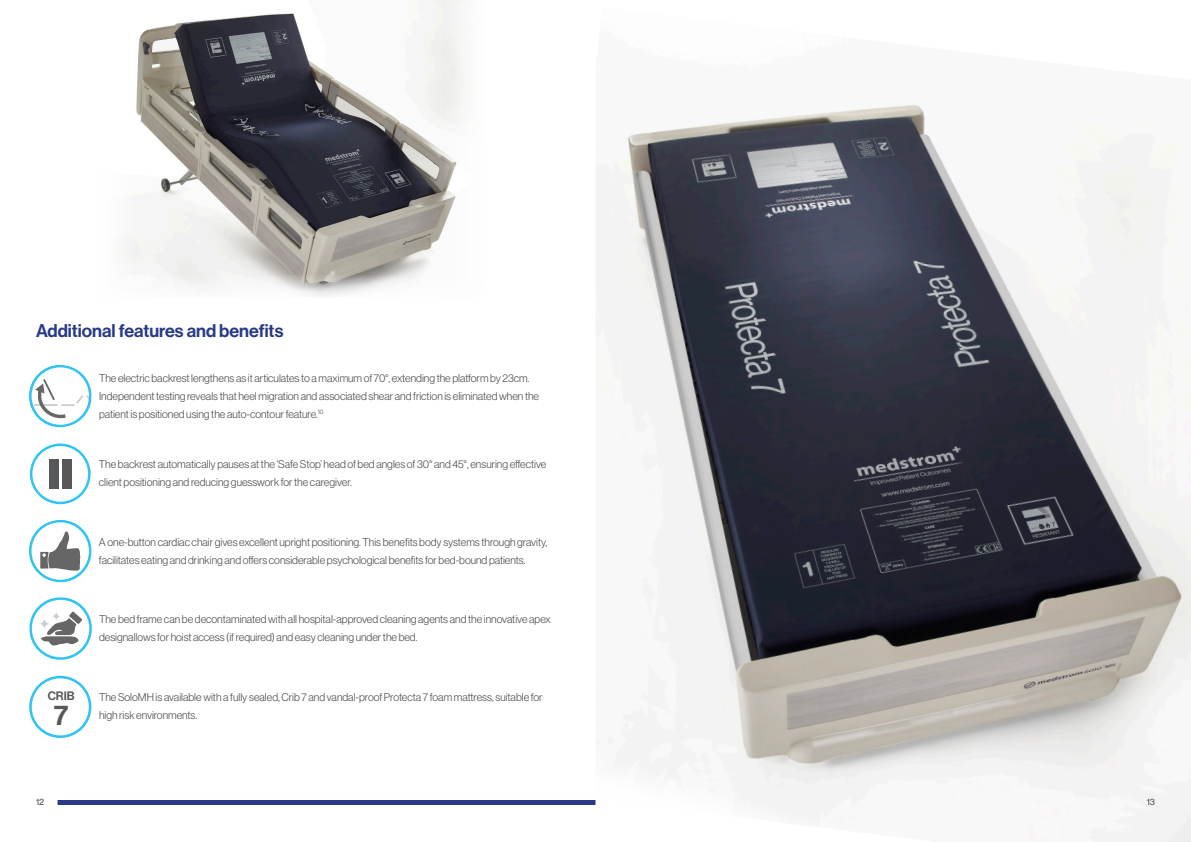
<style>
.page{position:relative;width:1191px;height:842px;background:#fff}
.page>*{position:absolute;margin:0;border:0;box-sizing:border-box;transform-origin:0 0}
.t1{font:28px "N Haas Grotesk DS Pro 65 Md";color:#57585a}
.t2{font:18px "N Haas Grotesk DS Pro 65 Md";color:#283a85}
.t3{font:12px "N Haas Grotesk DS Pro 65 Md";color:#57585a}
.t4{font:11px/18px "N Haas Grotesk DS Pro 45 Lt";color:#4b4c4d}
.t5{font:9px "N Haas Grotesk DS Pro 55 Rg";color:#3e3e3f}
</style>
<div class="page">
<img style="left:595px;top:105px;width:596px;height:737px">
<div style="left:58px;top:800px;width:537px;height:5px;background:#283a85"></div>
<img style="left:121px;top:0;width:324px;height:276px">
<svg style="left:29px;top:365px;width:63px;height:62px"></svg>
<svg style="left:30px;top:443px;width:61px;height:61px"></svg>
<svg style="left:29px;top:520px;width:63px;height:62px"></svg>
<svg style="left:29px;top:597px;width:63px;height:63px"></svg>
<svg style="left:29px;top:676px;width:62px;height:62px"></svg>
<div style="left:37px;top:684px;width:48px;height:48px;background:#fff;border-radius:50%"></div>
<div style="left:38px;top:451px;width:44px;height:45px;background:#fff;border-radius:50%"></div>
<div style="left:49px;top:459px;width:9px;height:29px;background:#57585a"></div>
<div style="left:62px;top:459px;width:10px;height:29px;background:#57585a"></div>
<p class="t2" style="left:36px;top:320px;width:249px">Additional features and benefits</p>
<p class="t4" style="left:99px;top:369px;width:441px">The electric backrest lengthens as it articulates to a maximum of 70°, extending the platform by 23cm.<br>Independent testing reveals that heel migration and associated shear and friction is eliminated when the patient is positioned using the auto-contour feature.<sup>10</sup></p>
<p class="t4" style="left:99px;top:455px;width:449px">The backrest automatically pauses at the ‘Safe Stop’ head of bed angles of 30° and 45°, ensuring effective client positioning and reducing guesswork for the caregiver.</p>
<p class="t4" style="left:99px;top:533px;width:450px">A one-button cardiac chair gives excellent upright positioning. This benefits body systems through gravity, facilitates eating and drinking and offers considerable psychological benefits for bed-bound patients.</p>
<p class="t3" style="left:48px;top:688px;width:28px">CRIB</p>
<p class="t1" style="left:54px;top:698px;width:16px">7</p>
<p class="t4" style="left:99px;top:610px;width:453px">The bed frame can be decontaminated with all hospital-approved cleaning agents and the innovative apex designallows for hoist access (if required) and easy cleaning under the bed.</p>
<p class="t4" style="left:99px;top:688px;width:445px">The SoloMH is available with a fully sealed, Crib 7 and vandal-proof Protecta 7 foam mattress, suitable for high risk environments.</p>
<p class="t5" style="left:36px;top:796px;width:10px">12</p>
<p class="t5" style="left:1146px;top:797px;width:10px">13</p>
</div>
